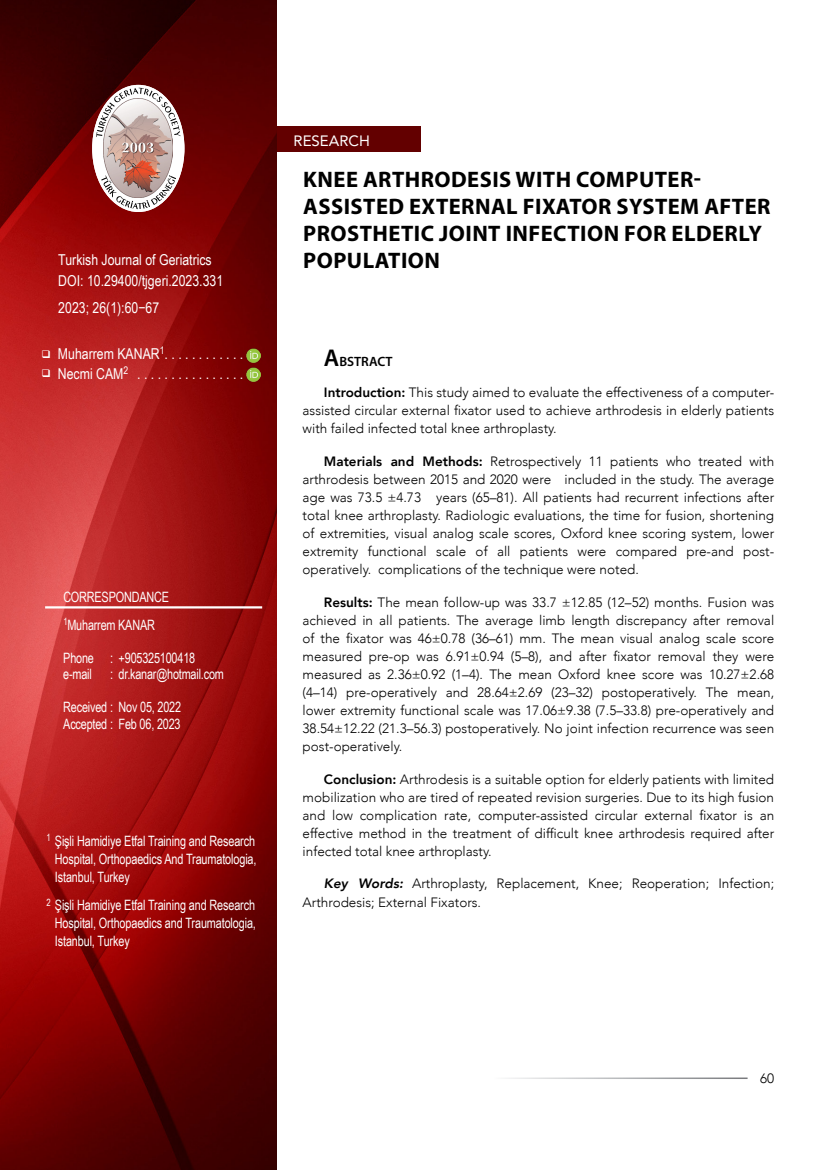
<style>
.page{position:relative;width:830px;height:1170px;background:#fff}
.page>*{position:absolute;margin:0;border:0;box-sizing:border-box;transform-origin:0 0}
.t1{font:700 22.5px/27px "Myriad Pro";letter-spacing:.02em;color:#000}
.t2{font:15px/21px "Arial Narrow";color:#fff}
.t3{font:15px "Avenir";color:#fff}
.t4{font:14.25px/18px "Arial Narrow";letter-spacing:-.015em;color:#fff;text-align:justify;scale:.93 1}
.t5{font:300 13.5px/18px "Avenir";color:#000;text-align:justify}
.t6{font:600 13.5px "Myriad Pro";color:#000}
.s1{font-size:24.3px}
.s2{font-weight:800}
.s3{font-weight:800;font-style:italic}
</style>
<div class="page">
<div style="left:276px;top:126px;width:145px;height:26px;background:#630000"></div>
<img style="left:0;top:0;width:276px;height:1169px">
<hr style="left:45px;top:606px;width:217px;height:2px;background:#fff">
<img style="left:246px;top:348px;width:14px;height:14px">
<img style="left:246px;top:368px;width:14px;height:14px">
<svg style="left:92px;top:85px;width:92px;height:127px"></svg>
<svg style="left:96px;top:88px;width:84px;height:49px"></svg>
<svg style="left:101px;top:175px;width:75px;height:34px"></svg>
<svg style="left:42px;top:350px;width:8px;height:7px"></svg>
<svg style="left:42px;top:370px;width:8px;height:7px"></svg>
<p class="t2" style="left:58px;top:249px;width:166px">Turkish Journal of Geriatrics<br>DOI: 10.29400/tjgeri.2023.331</p>
<p class="t2" style="left:58px;top:296px;width:102px">2023; 26(1):60−67</p>
<p class="t2" style="left:58px;top:343px;width:111px;line-height:20px">Muharrem KANAR<sup>1</sup>............<br>Necmi CAM<sup>2</sup> ................</p>
<p class="t4" style="left:63px;top:587px;width:115px">CORRESPONDANCE</p>
<p class="t4" style="left:63px;top:615px;width:100px"><sup>1</sup>Muharrem KANAR</p>
<p class="t4" style="left:63px;top:648px;width:143px;line-height:16.5px">Phone : +905325100418 e-mail</p>
<p class="t4" style="left:110px;top:664px;width:124px">: dr.kanar@hotmail.com</p>
<p class="t4" style="left:63px;top:698px;width:128px;line-height:16.5px">Received : Nov 05, 2022<br>Accepted : Feb 06, 2023</p>
<p class="t4" style="left:55px;top:831px;width:218px;text-indent:-9px"><sup>1</sup> Şişli Hamidiye Etfal Training and Research Hospital, Orthopaedics And Traumatologia, Istanbul, Turkey</p>
<p class="t4" style="left:55px;top:895px;width:217px;text-indent:-9px"><sup>2</sup> Şişli Hamidiye Etfal Training and Research Hospital, Orthopaedics and Traumatologia, Istanbul, Turkey</p>
<p class="t3" style="left:293px;top:129px;width:78px">RESEARCH</p>
<h1 class="t1" style="left:303px;top:165px;width:468px">KNEE ARTHRODESIS WITH COMPUTER-<br>ASSISTED EXTERNAL FIXATOR SYSTEM AFTER<br>PROSTHETIC JOINT INFECTION FOR ELDERLY<br>POPULATION</h1>
<p class="t6" style="left:324px;top:353px;width:70px"><span class="s1">A</span>BSTRACT</p>
<p class="t5" style="left:302px;top:383px;width:473px;text-indent:21px"><span class="s2">Introduction:</span> This study aimed to evaluate the effectiveness of a computer&shy;assisted circular external fixator used to achieve arthrodesis in elderly patients with failed infected total knee arthroplasty.</p>
<p class="t5" style="left:302px;top:452px;width:473px;text-indent:21px"><span class="s2">Materials and Methods:</span> Retrospectively 11 patients who treated with arthrodesis between 2015 and 2020 were included in the study. The average age was 73.5 ±4.73 years (65–81). All patients had recurrent infections after total knee arthroplasty. Radiologic evaluations, the time for fusion, shortening of extremities, visual analog scale scores, Oxford knee scoring system, lower extremity functional scale of all patients were compared pre-and post&shy;operatively. complications of the technique were noted.</p>
<p class="t5" style="left:302px;top:593px;width:473px;text-indent:21px"><span class="s2">Results:</span> The mean follow-up was 33.7 ±12.85 (12–52) months. Fusion was achieved in all patients. The average limb length discrepancy after removal of the fixator was 46±0.78 (36–61) mm. The mean visual analog scale score measured pre-op was 6.91±0.94 (5–8), and after fixator removal they were measured as 2.36±0.92 (1–4). The mean Oxford knee score was 10.27±2.68 (4–14) pre-operatively and 28.64±2.69 (23–32) postoperatively. The mean, lower extremity functional scale was 17.06±9.38 (7.5–33.8) pre-operatively and 38.54±12.22 (21.3–56.3) postoperatively. No joint infection recurrence was seen post-operatively.</p>
<p class="t5" style="left:302px;top:769px;width:473px;text-indent:21px"><span class="s2">Conclusion:</span> Arthrodesis is a suitable option for elderly patients with limited mobilization who are tired of repeated revision surgeries. Due to its high fusion and low complication rate, computer-assisted circular external fixator is an effective method in the treatment of difficult knee arthrodesis required after infected total knee arthroplasty.</p>
<p class="t5" style="left:302px;top:874px;width:473px;text-indent:21px"><span class="s3">Key Words:</span> Arthroplasty, Replacement, Knee; Reoperation; Infection;<br>Arthrodesis; External Fixators.</p>
<p class="t5" style="left:759px;top:1069px;width:16px">60</p>
</div>
